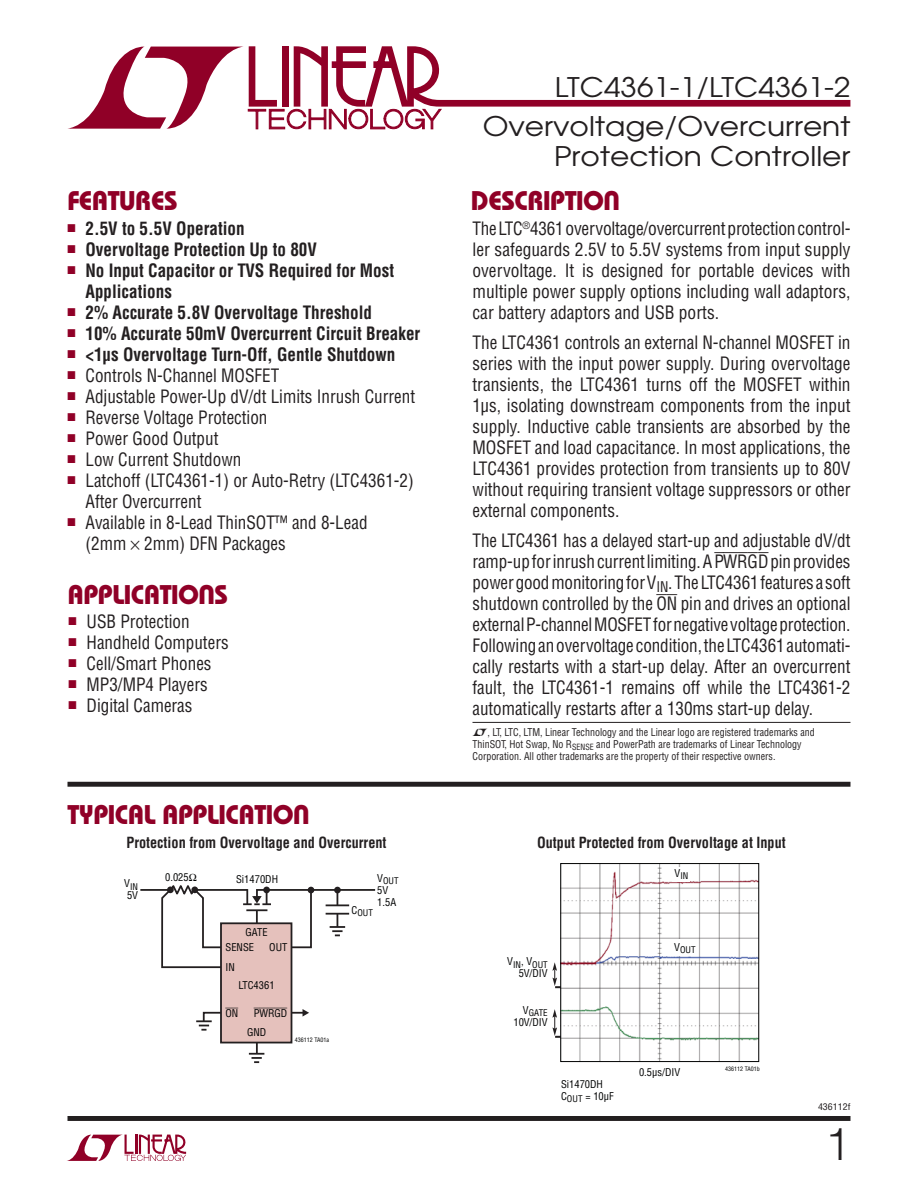
<style>
.page{position:relative;width:918px;height:1188px;background:#fff}
.page>*{position:absolute;margin:0;border:0;box-sizing:border-box;transform-origin:0 0}
.t1{font:300 45px "Helvetica";color:#231f20}
.t2{font:27px/30px "Avant Garde";color:#231f20;text-align:right;scale:1.1 1}
.t3{font:27px "Linear Bauhaus";letter-spacing:-.02em;color:#900027}
.t4{font:18px/21px "Linear Helv Cond";color:#231f20;scale:.95 1}
.t5{font:18px/21px "Linear Helv Cond";color:#231f20;text-align:justify;scale:.96 1}
.t6{font:700 18px/21px "Linear Helv Cond";color:#231f20;scale:.95 1}
.t7{font:700 15px "Linear Helv Cond";color:#231f20;scale:.95 1}
.t8{font:10.5px/12px "Linear Helv Cond";color:#231f20;scale:.95 1}
.t9{font:10.5px/12px "Linear Helv Cond";color:#010202}
.t10{font:10.5px "Linear Helv Cond Ovr";color:#010202}
.t11{font:9px "Linear Helv Cond";color:#010202}
.t12{font:9px "Linear Helv Cond";color:#231f20;scale:1.1 1}
.t13{font:6px "Linear Helv Cond";color:#010202}
.s1{font-family:"Linear Helv Cond Ovr"}
</style>
<div class="page">
<svg style="left:67px;top:1135px;width:119px;height:26px"></svg>
<div style="left:68px;top:1116px;width:782px;height:5px;background:#231f20"></div>
<svg style="left:68px;top:46px;width:782px;height:83px"></svg>
<div style="left:68px;top:782px;width:782px;height:5px;background:#231f20"></div>
<hr style="left:472px;top:722px;width:378px;height:1px;background:#231f20">
<hr style="left:140px;top:889px;width:235px;height:2px;background:#231f20">
<hr style="left:256px;top:910px;width:2px;height:147px;background:#231f20">
<div style="left:221px;top:923px;width:70px;height:120px;background:#e5c1bc"></div>
<div style="left:220px;top:922px;width:72px;height:121px;border:2px solid #231f20"></div>
<svg style="left:249px;top:1053px;width:15px;height:10px"></svg>
<svg style="left:160px;top:885px;width:154px;height:84px"></svg>
<svg style="left:196px;top:1009px;width:113px;height:22px"></svg>
<hr style="left:337px;top:890px;width:1px;height:42px;background:#231f20">
<svg style="left:330px;top:926px;width:15px;height:10px"></svg>
<svg style="left:335px;top:906px;width:5px;height:7px"></svg>
<hr style="left:326px;top:904px;width:23px;height:2px;background:#231f20">
<hr style="left:326px;top:913px;width:23px;height:2px;background:#231f20">
<div style="left:334px;top:887px;width:7px;height:6px;background:#231f20;border-radius:50%"></div>
<img style="left:562px;top:865px;width:195px;height:195px">
<div style="left:672px;top:940px;width:25px;height:16px;background:#fff"></div>
<div style="left:672px;top:867px;width:18px;height:14px;background:#fff"></div>
<div style="left:560px;top:863px;width:199px;height:199px;border:1px solid #010202"></div>
<svg style="left:552px;top:962px;width:9px;height:26px"></svg>
<svg style="left:552px;top:1009px;width:9px;height:29px"></svg>
<h2 class="t2" style="left:555px;top:73px;width:270px">LTC4361-1/LTC4361-2</h2>
<h2 class="t3" style="left:68px;top:191px;width:112px">FEATURES</h2>
<p class="t6" style="left:68px;top:220px;width:188px"><sup>■</sup> 2.5V to 5.5V Operation</p>
<p class="t6" style="left:68px;top:241px;width:264px"><sup>■</sup> Overvoltage Protection Up to 80V</p>
<p class="t6" style="left:85px;top:262px;width:326px;text-indent:-18px"><sup>■</sup> No Input Capacitor or TVS Required for Most<br>Applications</p>
<p class="t6" style="left:68px;top:304px;width:322px"><sup>■</sup> 2% Accurate 5.8V Overvoltage Threshold</p>
<p class="t6" style="left:68px;top:325px;width:373px"><sup>■</sup> 10% Accurate 50mV Overcurrent Circuit Breaker</p>
<p class="t6" style="left:68px;top:346px;width:347px"><sup>■</sup> &lt;1μs Overvoltage Turn-Off, Gentle Shutdown</p>
<p class="t4" style="left:68px;top:367px;width:224px"><sup>■</sup> Controls N-Channel MOSFET</p>
<p class="t4" style="left:68px;top:388px;width:367px"><sup>■</sup> Adjustable Power-Up dV/dt Limits Inrush Current</p>
<p class="t4" style="left:68px;top:409px;width:212px"><sup>■</sup> Reverse Voltage Protection</p>
<p class="t4" style="left:68px;top:430px;width:160px"><sup>■</sup> Power Good Output</p>
<p class="t4" style="left:68px;top:451px;width:184px"><sup>■</sup> Low Current Shutdown</p>
<p class="t4" style="left:85px;top:472px;width:347px;text-indent:-18px"><sup>■</sup> Latchoff (LTC4361-1) or Auto-Retry (LTC4361-2)<br>After Overcurrent</p>
<p class="t4" style="left:85px;top:514px;width:298px;text-indent:-18px"><sup>■</sup> Available in 8-Lead ThinSOT™ and 8-Lead (2mm 2mm) DFN Packages</p>
<h2 class="t3" style="left:68px;top:584px;width:162px">APPLICATIONS</h2>
<p class="t4" style="left:69px;top:614px;width:129px"><sup>■</sup> USB Protection</p>
<p class="t4" style="left:69px;top:635px;width:170px"><sup>■</sup> Handheld Computers</p>
<p class="t4" style="left:69px;top:656px;width:152px"><sup>■</sup> Cell/Smart Phones</p>
<p class="t4" style="left:69px;top:677px;width:148px"><sup>■</sup> MP3/MP4 Players</p>
<p class="t4" style="left:69px;top:698px;width:132px"><sup>■</sup> Digital Cameras</p>
<h2 class="t3" style="left:68px;top:804px;width:244px">TYPICAL APPLICATION</h2>
<h2 class="t2" style="left:483px;top:112px;width:336px">Overvoltage/Overcurrent<br>Protection Controller</h2>
<h2 class="t3" style="left:471px;top:191px;width:151px">DESCRIPTION</h2>
<p class="t4" style="left:472px;top:220px;width:399px;text-align:justify">The LTC<sup>®</sup>4361 overvoltage/overcurrent protection control&shy;ler safeguards 2.5V to 5.5V systems from input supply overvoltage. It is designed for portable devices with multiple power supply options including wall adaptors, car battery adaptors and USB ports.</p>
<p class="t5" style="left:472px;top:334px;width:395px">The LTC4361 controls an external N-channel MOSFET in series with the input power supply. During overvoltage transients, the LTC4361 turns off the MOSFET within 1μs, isolating downstream components from the input supply. Inductive cable transients are absorbed by the MOSFET and load capacitance. In most applications, the LTC4361 provides protection from transients up to 80V without requiring transient voltage suppressors or other external components.</p>
<p class="t4" style="left:472px;top:532px;width:399px;text-align:justify">The LTC4361 has a delayed start-up and adjustable dV/dt ramp-up for inrush current limiting. A <span class="s1">PWRGD</span> pin provides power good monitoring for V<sub>IN</sub>. The LTC4361 features a soft shutdown controlled by the <span class="s1">ON</span> pin and drives an optional external P-channel MOSFET for negative voltage protection.<br>Following an overvoltage condition, the LTC4361 automati&shy;cally restarts with a start-up delay. After an overcurrent fault, the LTC4361-1 remains off while the LTC4361-2 automatically restarts after a 130ms start-up delay.</p>
<p class="t8" style="left:472px;top:727px;width:362px;text-indent:15px">, LT, LTC, LTM, Linear Technology and the Linear logo are registered trademarks and<br>ThinSOT, Hot Swap, No R<sub>SENSE</sub> and PowerPath are trademarks of Linear Technology<br>Corporation. All other trademarks are the property of their respective owners.</p>
<p class="t7" style="left:126px;top:837px;width:275px">Protection from Overvoltage and Overcurrent</p>
<p class="t7" style="left:537px;top:837px;width:263px">Output Protected from Overvoltage at Input</p>
<p class="t11" style="left:124px;top:883px;width:15px"><sup>V</sup>IN</p>
<p class="t9" style="left:127px;top:891px;width:13px">5V</p>
<p class="t9" style="left:165px;top:872px;width:33px">0.025Ω</p>
<p class="t9" style="left:236px;top:874px;width:43px">Si1470DH</p>
<p class="t9" style="left:246px;top:928px;width:24px">GATE</p>
<p class="t9" style="left:225px;top:939px;width:30px;line-height:19px">SENSE<br>IN</p>
<p class="t9" style="left:269px;top:943px;width:20px">OUT</p>
<p class="t9" style="left:239px;top:980px;width:37px">LTC4361</p>
<p class="t10" style="left:225px;top:1007px;width:14px">ON</p>
<p class="t10" style="left:254px;top:1007px;width:35px">PWRGD</p>
<p class="t9" style="left:247px;top:1027px;width:21px">GND</p>
<p class="t13" style="left:295px;top:1038px;width:36px">436112 TA01a</p>
<p class="t11" style="left:377px;top:878px;width:23px"><sup>V</sup>OUT</p>
<p class="t9" style="left:377px;top:885px;width:20px">5V<br>1.5A</p>
<p class="t11" style="left:352px;top:910px;width:23px"><sup>C</sup>OUT</p>
<p class="t11" style="left:507px;top:961px;width:42px"><sup>V</sup>IN<sup>,</sup> <sup>V</sup>OUT</p>
<p class="t9" style="left:519px;top:969px;width:31px">5V/DIV</p>
<p class="t11" style="left:523px;top:1009px;width:26px"><sup>V</sup>GATE</p>
<p class="t9" style="left:513px;top:1017px;width:36px">10V/DIV</p>
<p class="t9" style="left:561px;top:1079px;width:54px">Si1470DH<br>C<sub>OUT</sub> = 10μF</p>
<p class="t11" style="left:675px;top:873px;width:15px"><sup>V</sup>IN</p>
<p class="t11" style="left:674px;top:947px;width:23px"><sup>V</sup>OUT</p>
<p class="t9" style="left:639px;top:1068px;width:43px">0.5μs/DIV</p>
<p class="t13" style="left:725px;top:1067px;width:36px">436112 TA01b</p>
<p class="t12" style="left:818px;top:1104px;width:31px">436112f</p>
<h1 class="t1" style="left:825px;top:1121px;width:27px">1</h1>
</div>
